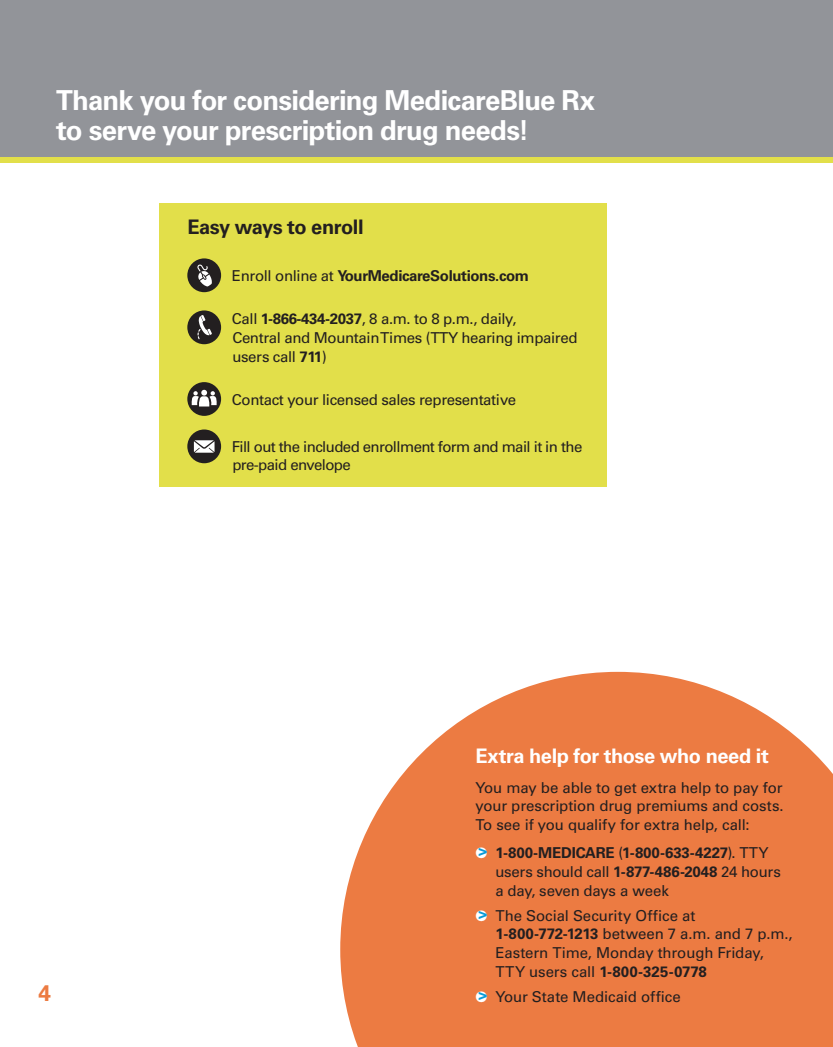
<style>
.page{position:relative;width:833px;height:1047px;background:#fff}
.page>*{position:absolute;margin:0;border:0;box-sizing:border-box;transform-origin:0 0}
.Headline{font:700 27.5px/30px "Univers LT Std";letter-spacing:-.03em;color:#fff}
.t1{font:700 22.5px "Univers LT Std";color:#ec7b42}
.New_Headline{font:700 20px "Univers LT Std";letter-spacing:-.02em;color:#fff}
.New_Headline-2{font:700 20px "Univers LT Std";letter-spacing:-.025em;color:#231f20}
.t2{font:15px/18.8px "Univers LT Std";letter-spacing:-.025em;color:#231f20}
.t3{font:15px/18.8px "Univers LT Std";letter-spacing:-.005em;color:#231f20}
.t4{font:700 15px "Univers LT Std";letter-spacing:-.025em;color:#231f20}
.s1{font-weight:400}
.s2{font-weight:700}
.s3{color:#fff}
.s4{font-weight:700;color:#0a9bd8}
</style>
<div class="page">
<div style="left:0;top:157px;width:832px;height:5px;background:#e2df4a"></div>
<div style="left:0;top:0;width:832px;height:157px;background:#929499"></div>
<div style="left:159px;top:203px;width:447px;height:283px;background:#e2df4a"></div>
<div style="left:187px;top:258px;width:34px;height:34px;background:#231f20;border-radius:50%"></div>
<svg style="left:197px;top:264px;width:15px;height:22px"></svg>
<div style="left:187px;top:310px;width:34px;height:34px;background:#231f20;border-radius:50%"></div>
<svg style="left:197px;top:315px;width:15px;height:24px"></svg>
<div style="left:187px;top:382px;width:34px;height:34px;background:#231f20;border-radius:50%"></div>
<svg style="left:191px;top:390px;width:26px;height:16px"></svg>
<div style="left:187px;top:429px;width:34px;height:34px;background:#231f20;border-radius:50%"></div>
<svg style="left:194px;top:440px;width:20px;height:12px"></svg>
<svg style="left:340px;top:671px;width:492px;height:375px;background:#ee8c5b"></svg>
<p class="Headline" style="left:56px;top:86px;width:540px">Thank you for considering MedicareBlue Rx to serve your prescription drug needs!</p>
<h2 class="t1" style="left:38px;top:979px;width:14px">4</h2>
<p class="New_Headline-2" style="left:187px;top:215px;width:178px">Easy ways to enroll</p>
<p class="t4" style="left:232px;top:267px;width:298px"><span class="s1">Enroll online at</span> YourMedicareSolutions.com</p>
<p class="t2" style="left:232px;top:309px;width:347px">Call <span class="s2">1-866-434-2037</span>, 8 a.m. to 8 p.m., daily,<br>Central and Mountain Times (TTY hearing impaired users call <span class="s2">711</span>)</p>
<p class="t2" style="left:232px;top:390px;width:286px">Contact your licensed sales representative</p>
<p class="t2" style="left:232px;top:437px;width:352px">Fill out the included enrollment form and mail it in the pre-paid envelope</p>
<p class="New_Headline" style="left:475px;top:743px;width:295px">Extra help for those who need it</p>
<p class="t2" style="left:475px;top:778px;width:310px;text-align:justify">You may be able to get extra help to pay for your prescription drug premiums and costs.<br>To see if you qualify for extra help, call:</p>
<p class="t2" style="left:495px;top:843px;width:287px;text-indent:-20px"><span class="s3">●</span><span class="s4">&gt;</span> <span class="s2">1-800-MEDICARE</span> (<span class="s2">1-800-633-4227</span>). TTY users should call <span class="s2">1-877-486-2048</span> 24 hours a day, seven days a week</p>
<p class="t3" style="left:495px;top:905px;width:298px;text-indent:-20px"><span class="s3">●</span><span class="s4">&gt;</span> The Social Security Office at <span class="s2">1-800-772-1213</span> between 7 a.m. and 7 p.m., Eastern Time, Monday through Friday, TTY users call <span class="s2">1-800-325-0778</span></p>
<p class="t3" style="left:475px;top:987px;width:207px"><span class="s3">●</span><span class="s4">&gt;</span> Your State Medicaid office</p>
</div>
